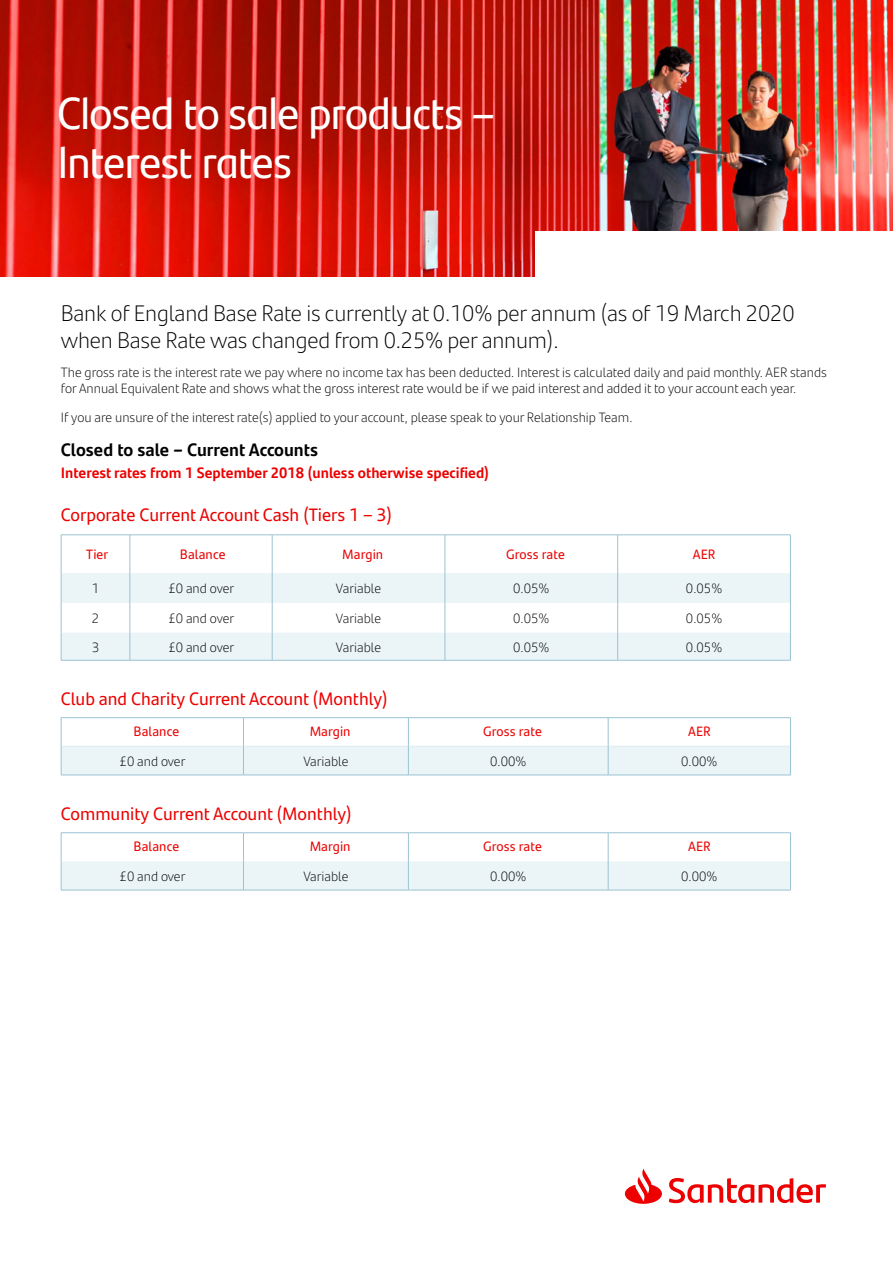
<style>
.page{position:relative;width:893px;height:1263px;background:#fff}
.page>*{position:absolute;margin:0;border:0;box-sizing:border-box;transform-origin:0 0}
.t1{font:45px/49.5px "Santander Headline";letter-spacing:-.015em;color:#fff}
.t2{font:300 22.5px/27px "Santander Text";letter-spacing:-.01em;color:#000}
.t3{font:18px "Santander Text";color:#ec0000}
.t4{font:700 18px "Santander Text";color:#000}
.t5{font:700 15px "Santander Text";color:#ec0000}
.t6{font:300 13.5px/16.2px "Santander Text";color:#000}
.t7{font:13.5px "Santander Text";letter-spacing:.005em;color:#ec0000}
</style>
<div class="page">
<img style="left:0;top:0;width:893px;height:276px">
<div style="left:536px;top:232px;width:357px;height:52px;background:#fff"></div>
<svg style="left:625px;top:1168px;width:201px;height:36px"></svg>
<hr style="left:61px;top:832px;width:182px;height:1px;background:#9bc3d3">
<hr style="left:243px;top:832px;width:165px;height:1px;background:#9bc3d3">
<hr style="left:408px;top:832px;width:200px;height:1px;background:#9bc3d3">
<hr style="left:608px;top:832px;width:183px;height:1px;background:#9bc3d3">
<svg style="left:61px;top:833px;width:730px;height:57px"></svg>
<hr style="left:61px;top:890px;width:182px;height:1px;background:#9bc3d3">
<hr style="left:243px;top:890px;width:165px;height:1px;background:#9bc3d3">
<hr style="left:408px;top:890px;width:200px;height:1px;background:#9bc3d3">
<hr style="left:608px;top:890px;width:183px;height:1px;background:#9bc3d3">
<svg style="left:62px;top:573px;width:728px;height:87px;fill:#ebf4f7"></svg>
<hr style="left:61px;top:535px;width:69px;height:1px;background:#9bc3d3">
<hr style="left:61px;top:535px;width:1px;height:38px;background:#9bc3d3">
<hr style="left:130px;top:535px;width:142px;height:1px;background:#9bc3d3">
<hr style="left:130px;top:535px;width:1px;height:38px;background:#9bc3d3">
<hr style="left:272px;top:535px;width:173px;height:1px;background:#9bc3d3">
<hr style="left:272px;top:535px;width:1px;height:38px;background:#9bc3d3">
<hr style="left:445px;top:535px;width:173px;height:1px;background:#9bc3d3">
<hr style="left:445px;top:535px;width:1px;height:38px;background:#9bc3d3">
<hr style="left:618px;top:535px;width:173px;height:1px;background:#9bc3d3">
<hr style="left:617px;top:535px;width:1px;height:38px;background:#9bc3d3">
<hr style="left:790px;top:535px;width:1px;height:38px;background:#9bc3d3">
<hr style="left:61px;top:573px;width:1px;height:30px;background:#9bc3d3">
<hr style="left:130px;top:573px;width:1px;height:30px;background:#9bc3d3">
<hr style="left:272px;top:573px;width:1px;height:30px;background:#9bc3d3">
<hr style="left:445px;top:573px;width:1px;height:30px;background:#9bc3d3">
<hr style="left:617px;top:573px;width:1px;height:30px;background:#9bc3d3">
<hr style="left:790px;top:573px;width:1px;height:30px;background:#9bc3d3">
<hr style="left:61px;top:603px;width:1px;height:30px;background:#9bc3d3">
<hr style="left:130px;top:603px;width:1px;height:30px;background:#9bc3d3">
<hr style="left:272px;top:603px;width:1px;height:30px;background:#9bc3d3">
<hr style="left:445px;top:603px;width:1px;height:30px;background:#9bc3d3">
<hr style="left:617px;top:603px;width:1px;height:30px;background:#9bc3d3">
<hr style="left:790px;top:603px;width:1px;height:30px;background:#9bc3d3">
<svg style="left:61px;top:633px;width:1px;height:27px"></svg>
<svg style="left:130px;top:633px;width:1px;height:27px"></svg>
<svg style="left:272px;top:633px;width:1px;height:27px"></svg>
<svg style="left:445px;top:633px;width:1px;height:27px"></svg>
<svg style="left:617px;top:633px;width:1px;height:27px"></svg>
<svg style="left:790px;top:633px;width:1px;height:27px"></svg>
<hr style="left:61px;top:660px;width:69px;height:1px;background:#9bc3d3">
<hr style="left:130px;top:660px;width:142px;height:1px;background:#9bc3d3">
<hr style="left:272px;top:660px;width:173px;height:1px;background:#9bc3d3">
<hr style="left:445px;top:660px;width:173px;height:1px;background:#9bc3d3">
<hr style="left:618px;top:660px;width:173px;height:1px;background:#9bc3d3">
<hr style="left:61px;top:717px;width:182px;height:1px;background:#9bc3d3">
<hr style="left:243px;top:717px;width:165px;height:1px;background:#9bc3d3">
<hr style="left:408px;top:717px;width:200px;height:1px;background:#9bc3d3">
<hr style="left:608px;top:717px;width:183px;height:1px;background:#9bc3d3">
<svg style="left:61px;top:718px;width:730px;height:57px"></svg>
<hr style="left:61px;top:775px;width:182px;height:1px;background:#9bc3d3">
<hr style="left:243px;top:775px;width:165px;height:1px;background:#9bc3d3">
<hr style="left:408px;top:775px;width:200px;height:1px;background:#9bc3d3">
<hr style="left:608px;top:775px;width:183px;height:1px;background:#9bc3d3">
<h1 class="t1" style="left:57px;top:86px;width:439px">Closed to sale products –<br>Interest rates</h1>
<h2 class="t2" style="left:61px;top:298px;width:735px">Bank of England Base Rate is currently at 0.10% per annum (as of 19 March 2020 when Base Rate was changed from 0.25% per annum).</h2>
<p class="t6" style="left:61px;top:363px;width:768px">The gross rate is the interest rate we pay where no income tax has been deducted. Interest is calculated daily and paid monthly. AER stands for Annual Equivalent Rate and shows what the gross interest rate would be if we paid interest and added it to your account each year.</p>
<p class="t6" style="left:61px;top:408px;width:573px">If you are unsure of the interest rate(s) applied to your account, please speak to your Relationship Team.</p>
<h3 class="t4" style="left:61px;top:436px;width:259px">Closed to sale – Current Accounts</h3>
<p class="t5" style="left:61px;top:461px;width:430px">Interest rates from 1 September 2018 (unless otherwise specified)</p>
<h3 class="t3" style="left:61px;top:501px;width:333px">Corporate Current Account Cash (Tiers 1 – 3)</h3>
<p class="t7" style="left:86px;top:544px;width:24px">Tier</p>
<p class="t7" style="left:180px;top:544px;width:47px">Balance</p>
<p class="t7" style="left:342px;top:544px;width:42px">Margin</p>
<p class="t7" style="left:506px;top:544px;width:60px">Gross rate</p>
<p class="t7" style="left:693px;top:544px;width:24px">AER</p>
<p class="t6" style="left:92px;top:580px;width:9px">1</p>
<p class="t6" style="left:168px;top:580px;width:67px">£0 and over</p>
<p class="t6" style="left:336px;top:580px;width:47px">Variable</p>
<p class="t6" style="left:513px;top:580px;width:38px">0.05%</p>
<p class="t6" style="left:686px;top:580px;width:38px">0.05%</p>
<p class="t6" style="left:92px;top:609px;width:9px">2</p>
<p class="t6" style="left:168px;top:609px;width:67px">£0 and over</p>
<p class="t6" style="left:336px;top:609px;width:47px">Variable</p>
<p class="t6" style="left:513px;top:609px;width:38px">0.05%</p>
<p class="t6" style="left:686px;top:609px;width:38px">0.05%</p>
<p class="t6" style="left:92px;top:638px;width:9px">3</p>
<p class="t6" style="left:168px;top:638px;width:67px">£0 and over</p>
<p class="t6" style="left:336px;top:638px;width:47px">Variable</p>
<p class="t6" style="left:513px;top:638px;width:38px">0.05%</p>
<p class="t6" style="left:686px;top:638px;width:38px">0.05%</p>
<h3 class="t3" style="left:61px;top:685px;width:329px">Club and Charity Current Account (Monthly)</h3>
<p class="t7" style="left:134px;top:721px;width:47px">Balance</p>
<p class="t7" style="left:310px;top:721px;width:42px">Margin</p>
<p class="t7" style="left:483px;top:721px;width:60px">Gross rate</p>
<p class="t7" style="left:688px;top:721px;width:24px">AER</p>
<p class="t6" style="left:120px;top:752px;width:67px">£0 and over</p>
<p class="t6" style="left:303px;top:752px;width:47px">Variable</p>
<p class="t6" style="left:490px;top:752px;width:38px">0.00%</p>
<p class="t6" style="left:681px;top:752px;width:38px">0.00%</p>
<h3 class="t3" style="left:61px;top:800px;width:293px">Community Current Account (Monthly)</h3>
<p class="t7" style="left:134px;top:836px;width:47px">Balance</p>
<p class="t7" style="left:310px;top:836px;width:42px">Margin</p>
<p class="t7" style="left:483px;top:836px;width:60px">Gross rate</p>
<p class="t7" style="left:688px;top:836px;width:24px">AER</p>
<p class="t6" style="left:120px;top:867px;width:67px">£0 and over</p>
<p class="t6" style="left:303px;top:867px;width:47px">Variable</p>
<p class="t6" style="left:490px;top:867px;width:38px">0.00%</p>
<p class="t6" style="left:681px;top:867px;width:38px">0.00%</p>
</div>
